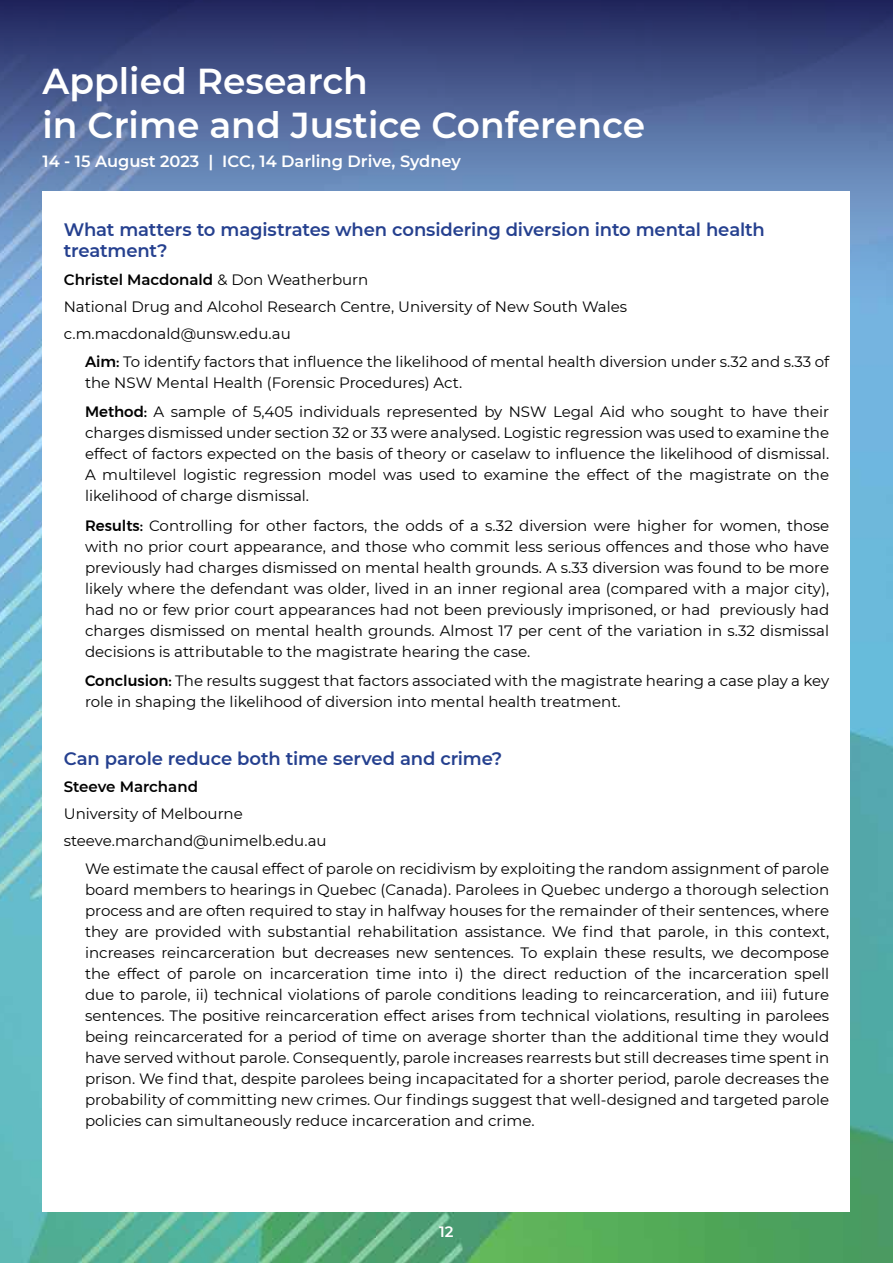
<style>
.page{position:relative;width:893px;height:1263px;background:#fff}
.page>*{position:absolute;margin:0;border:0;box-sizing:border-box;transform-origin:0 0}
.t1{font:600 36px/43.2px "Montserrat";color:#fff}
.t2{font:600 18px/21px "Montserrat";letter-spacing:-.01em;color:#25408f}
.t3{font:600 16.2px "Montserrat";color:#fff}
.t4{font:15px/21px "Montserrat";color:#000}
.t5{font:600 15px "Montserrat";color:#000}
.t6{font:600 15px "Montserrat";color:#fff}
.s1{font-weight:600}
.s2{font-weight:500}
</style>
<div class="page">
<img style="left:0;top:331px;width:893px;height:932px">
<svg style="left:0;top:0;width:893px;height:331px;background:#4d6295"></svg>
<div style="left:43px;top:191px;width:807px;height:1021px;background:#fff"></div>
<h1 class="t1" style="left:43px;top:58px;width:604px">Applied Research<br>in Crime and Justice Conference</h1>
<p class="t3" style="left:43px;top:150px;width:420px">14 - 15 August 2023 | ICC, 14 Darling Drive, Sydney</p>
<p class="t2" style="left:64px;top:219px;width:703px">What matters to magistrates when considering diversion into mental health treatment?</p>
<p class="t4" style="left:64px;top:265px;width:565px;line-height:27.3px"><span class="s1">Christel Macdonald</span> &amp; Don Weatherburn<br>National Drug and Alcohol Research Centre, University of New South Wales c.m.macdonald@unsw.edu.au</p>
<p class="t4" style="left:85px;top:350px;width:746px"><span class="s2">Aim:</span> To identify factors that influence the likelihood of mental health diversion under s.32 and s.33 of the NSW Mental Health (Forensic Procedures) Act.</p>
<p class="t4" style="left:85px;top:401px;width:746px;text-align:justify"><span class="s2">Method:</span> A sample of 5,405 individuals represented by NSW Legal Aid who sought to have their charges dismissed under section 32 or 33 were analysed. Logistic regression was used to examine the effect of factors expected on the basis of theory or caselaw to influence the likelihood of dismissal.<br>A multilevel logistic regression model was used to examine the effect of the magistrate on the likelihood of charge dismissal.</p>
<p class="t4" style="left:85px;top:514px;width:746px;text-align:justify"><span class="s2">Results:</span> Controlling for other factors, the odds of a s.32 diversion were higher for women, those with no prior court appearance, and those who commit less serious offences and those who have previously had charges dismissed on mental health grounds. A s.33 diversion was found to be more likely where the defendant was older, lived in an inner regional area (compared with a major city), had no or few prior court appearances had not been previously imprisoned, or had previously had charges dismissed on mental health grounds. Almost 17 per cent of the variation in s.32 dismissal decisions is attributable to the magistrate hearing the case.</p>
<p class="t4" style="left:85px;top:670px;width:746px"><span class="s2">Conclusion:</span> The results suggest that factors associated with the magistrate hearing a case play a key role in shaping the likelihood of diversion into mental health treatment.</p>
<p class="t2" style="left:64px;top:747px;width:440px">Can parole reduce both time served and crime?</p>
<p class="t5" style="left:64px;top:776px;width:136px">Steeve Marchand</p>
<p class="t4" style="left:64px;top:803px;width:181px">University of Melbourne</p>
<p class="t4" style="left:64px;top:830px;width:264px">steeve.marchand@unimelb.edu.au</p>
<p class="t4" style="left:85px;top:857px;width:746px">We estimate the causal effect of parole on recidivism by exploiting the random assignment of parole</p>
<p class="t4" style="left:85px;top:878px;width:746px;text-align:justify">board members to hearings in Quebec (Canada). Parolees in Quebec undergo a thorough selection process and are often required to stay in halfway houses for the remainder of their sentences, where they are provided with substantial rehabilitation assistance. We find that parole, in this context, increases reincarceration but decreases new sentences. To explain these results, we decompose the effect of parole on incarceration time into i) the direct reduction of the incarceration spell due to parole, ii) technical violations of parole conditions leading to reincarceration, and iii) future sentences. The positive reincarceration effect arises from technical violations, resulting in parolees being reincarcerated for a period of time on average shorter than the additional time they would have served without parole. Consequently, parole increases rearrests but still decreases time spent in prison. We find that, despite parolees being incapacitated for a shorter period, parole decreases the probability of committing new crimes. Our findings suggest that well-designed and targeted parole policies can simultaneously reduce incarceration and crime.</p>
<p class="t6" style="left:439px;top:1221px;width:16px">12</p>
</div>
